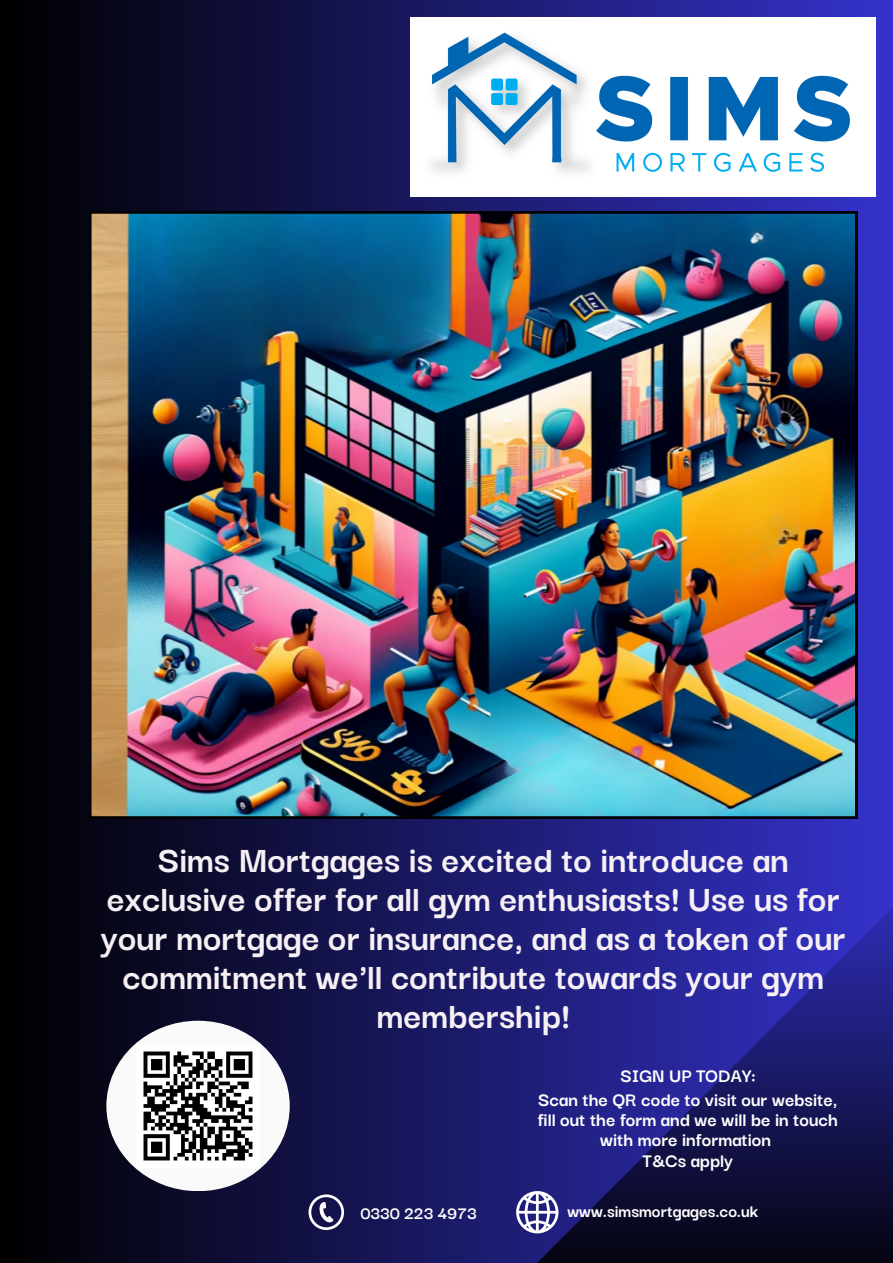
<style>
.page{position:relative;width:893px;height:1263px;background:#fff}
.page>*{position:absolute;margin:0;border:0;box-sizing:border-box;transform-origin:0 0}
.t1{font:700 39.15px/38.8px "Darker Grotesque";color:#f6f0f4;text-align:center}
.t2{font:700 20.48px/20.2px "Darker Grotesque";color:#fff;text-align:center}
.t3{font:700 18.75px "Darker Grotesque";color:#fff}
</style>
<div class="page">
<div style="left:0;top:0;width:893px;height:1263px;background:linear-gradient(to right,#000,#3a38ca)"></div>
<img style="left:89px;top:211px;width:768px;height:607px">
<svg style="left:500px;top:853px;width:393px;height:410px;background:#1e1d75"></svg>
<img style="left:410px;top:18px;width:465px;height:178px">
<div style="left:106px;top:1021px;width:184px;height:170px;background:#fafafa;border-radius:50%"></div>
<img style="left:143px;top:1051px;width:110px;height:110px">
<svg style="left:308px;top:1194px;width:36px;height:36px"></svg>
<svg style="left:516px;top:1191px;width:42px;height:42px"></svg>
<p class="t1" style="left:101px;top:838px;width:746px">Sims Mortgages is excited to introduce an exclusive offer for all gym enthusiasts! Use us for your mortgage or insurance, and as a token of our commitment we'll contribute towards your gym membership!</p>
<p class="t2" style="left:620px;top:1064px;width:137px">SIGN UP TODAY:</p>
<p class="t2" style="left:538px;top:1088px;width:302px">Scan the QR code to visit our website, fill out the form and we will be in touch with more information</p>
<p class="t2" style="left:642px;top:1149px;width:92px">T&amp;Cs apply</p>
<p class="t3" style="left:360px;top:1199px;width:118px">0330 223 4973</p>
<p class="t3" style="left:567px;top:1197px;width:192px">www.simsmortgages.co.uk</p>
</div>
